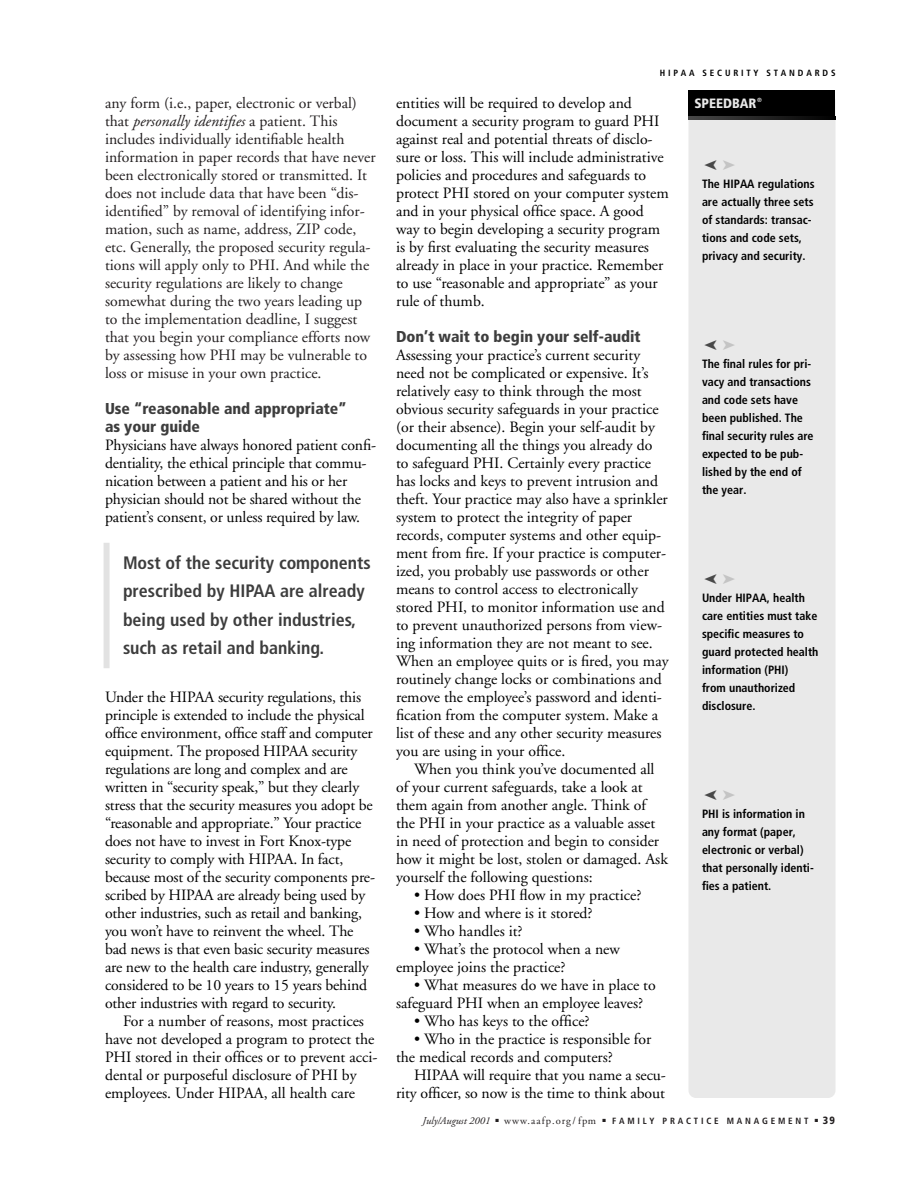
<style>
.page{position:relative;width:918px;height:1188px;background:#fff}
.page>*{position:absolute;margin:0;border:0;box-sizing:border-box;transform-origin:0 0}
.t1{font:700 condensed 18px/28.5px "Frutiger";color:#3d3d3d}
.t2{font:15.75px/18px "Adobe Garamond";color:#000}
.t3{font:15.75px/18px "Adobe Garamond";color:#231f20}
.t4{font:900 condensed 15.75px/18px "Frutiger";color:#3d3d3d}
.t5{font:900 condensed 13.5px "Frutiger";color:#e9e9e9}
.t6{font:700 condensed 12px/18px "Frutiger";color:#000}
.t7{font:10.5px "Adobe Garamond";letter-spacing:.1em;color:#231f20}
.t8{font:italic 10.5px "Adobe Garamond";color:#231f20}
.t9{font:900 condensed 10.5px "Frutiger";color:#231f20}
.t10{font:700 condensed 9px "Frutiger";letter-spacing:.31em;color:#231f20}
.t11{font:700 condensed 9px "Frutiger";letter-spacing:.31em;color:#000}
.t12{font:700 condensed 6px "Frutiger";color:#e9e9e9}
.s1{font-style:italic}
</style>
<div class="page">
<div style="left:688px;top:93px;width:148px;height:1005px;background:#e9e9e9;border-radius:8px"></div>
<div style="left:688px;top:90px;width:148px;height:27px;background:#000"></div>
<svg style="left:688px;top:116px;width:148px;height:3px"></svg>
<div style="left:104px;top:543px;width:6px;height:125px;background:#e2e2e2"></div>
<p class="t3" style="left:105px;top:95px;width:272px">any form (i.e., paper, electronic or verbal) that <span class="s1">personally identifies</span> a patient. This includes individually identifiable health information in paper records that have never been electronically stored or transmitted. It does not include data that have been “dis&shy;identified” by removal of identifying infor&shy;mation, such as name, address, ZIP code, etc. Generally, the proposed security regula&shy;tions will apply only to PHI. And while the security regulations are likely to change somewhat during the two years leading up to the implementation deadline, I suggest that you begin your compliance efforts now by assessing how PHI may be vulnerable to loss or misuse in your own practice.</p>
<p class="t4" style="left:105px;top:401px;width:243px">Use “reasonable and appropriate” as your guide</p>
<p class="t2" style="left:105px;top:437px;width:273px">Physicians have always honored patient confi&shy;dentiality, the ethical principle that commu&shy;nication between a patient and his or her physician should not be shared without the patient’s consent, or unless required by law.</p>
<p class="t1" style="left:123px;top:550px;width:249px">Most of the security components prescribed by HIPAA are already being used by other industries, such as retail and banking.</p>
<p class="t2" style="left:105px;top:689px;width:272px">Under the HIPAA security regulations, this principle is extended to include the physical office environment, office staff and computer equipment. The proposed HIPAA security regulations are long and complex and are written in “security speak,” but they clearly stress that the security measures you adopt be “reasonable and appropriate.” Your practice does not have to invest in Fort Knox-type security to comply with HIPAA. In fact, because most of the security components pre&shy;scribed by HIPAA are already being used by other industries, such as retail and banking, you won’t have to reinvent the wheel. The bad news is that even basic security measures are new to the health care industry, generally considered to be 10 years to 15 years behind other industries with regard to security.</p>
<p class="t2" style="left:105px;top:1013px;width:274px;text-indent:18px">For a number of reasons, most practices have not developed a program to protect the PHI stored in their offices or to prevent acci&shy;dental or purposeful disclosure of PHI by employees. Under HIPAA, all health care</p>
<p class="t11" style="left:660px;top:69px;width:177px">HIPAA SECURITY STANDARDS</p>
<p class="t2" style="left:396px;top:95px;width:274px">entities will be required to develop and document a security program to guard PHI against real and potential threats of disclo&shy;sure or loss. This will include administrative policies and procedures and safeguards to protect PHI stored on your computer system and in your physical office space. A good way to begin developing a security program is by first evaluating the security measures already in place in your practice. Remember to use “reasonable and appropriate” as your rule of thumb.</p>
<p class="t4" style="left:396px;top:329px;width:246px">Don’t wait to begin your self-audit</p>
<p class="t2" style="left:396px;top:347px;width:274px">Assessing your practice’s current security need not be complicated or expensive. It’s relatively easy to think through the most obvious security safeguards in your practice (or their absence). Begin your self-audit by documenting all the things you already do to safeguard PHI. Certainly every practice has locks and keys to prevent intrusion and theft. Your practice may also have a sprinkler system to protect the integrity of paper records, computer systems and other equip&shy;ment from fire. If your practice is computer&shy;ized, you probably use passwords or other means to control access to electronically stored PHI, to monitor information use and to prevent unauthorized persons from view&shy;ing information they are not meant to see.<br>When an employee quits or is fired, you may routinely change locks or combinations and remove the employee’s password and identi&shy;fication from the computer system. Make a list of these and any other security measures you are using in your office.</p>
<p class="t2" style="left:396px;top:762px;width:273px;text-indent:18px">When you think you’ve documented all of your current safeguards, take a look at them again from another angle. Think of the PHI in your practice as a valuable asset in need of protection and begin to consider how it might be lost, stolen or damaged. Ask yourself the following questions:</p>
<p class="t2" style="left:414px;top:888px;width:229px">• How does PHI flow in my practice?</p>
<p class="t2" style="left:414px;top:906px;width:180px">• How and where is it stored?</p>
<p class="t2" style="left:414px;top:924px;width:110px">• Who handles it?</p>
<p class="t2" style="left:396px;top:942px;width:226px;text-indent:18px">• What’s the protocol when a new employee joins the practice?</p>
<p class="t2" style="left:396px;top:978px;width:261px;text-indent:18px">• What measures do we have in place to safeguard PHI when an employee leaves?</p>
<p class="t2" style="left:414px;top:1014px;width:177px">• Who has keys to the office?</p>
<p class="t2" style="left:396px;top:1032px;width:257px;text-indent:18px">• Who in the practice is responsible for the medical records and computers?</p>
<p class="t2" style="left:396px;top:1068px;width:271px;text-align:right">HIPAA will require that you name a secu&shy;rity officer, so now is the time to think about</p>
<p class="t5" style="left:694px;top:98px;width:64px">SPEEDBAR</p>
<p class="t12" style="left:757px;top:98px;width:6px">®</p>
<p class="t6" style="left:702px;top:176px;width:114px">The HIPAA regulations are actually three sets of standards: transac&shy;tions and code sets, privacy and security.</p>
<p class="t6" style="left:702px;top:356px;width:113px">The final rules for pri&shy;vacy and transactions and code sets have been published. The final security rules are expected to be pub&shy;lished by the end of the year.</p>
<p class="t6" style="left:702px;top:590px;width:118px">Under HIPAA, health care entities must take specific measures to guard protected health information (PHI)<br>from unauthorized disclosure.</p>
<p class="t6" style="left:702px;top:806px;width:113px">PHI is information in any format (paper, electronic or verbal) that personally identi&shy;fies a patient.</p>
<p class="t8" style="left:422px;top:1116px;width:69px">July/August 2001</p>
<p class="t7" style="left:496px;top:1116px;width:102px">■ www.aafp.org/fpm</p>
<p class="t10" style="left:602px;top:1117px;width:217px">■ FAMILY PRACTICE MANAGEMENT ■</p>
<p class="t9" style="left:823px;top:1116px;width:14px">39</p>
</div>
